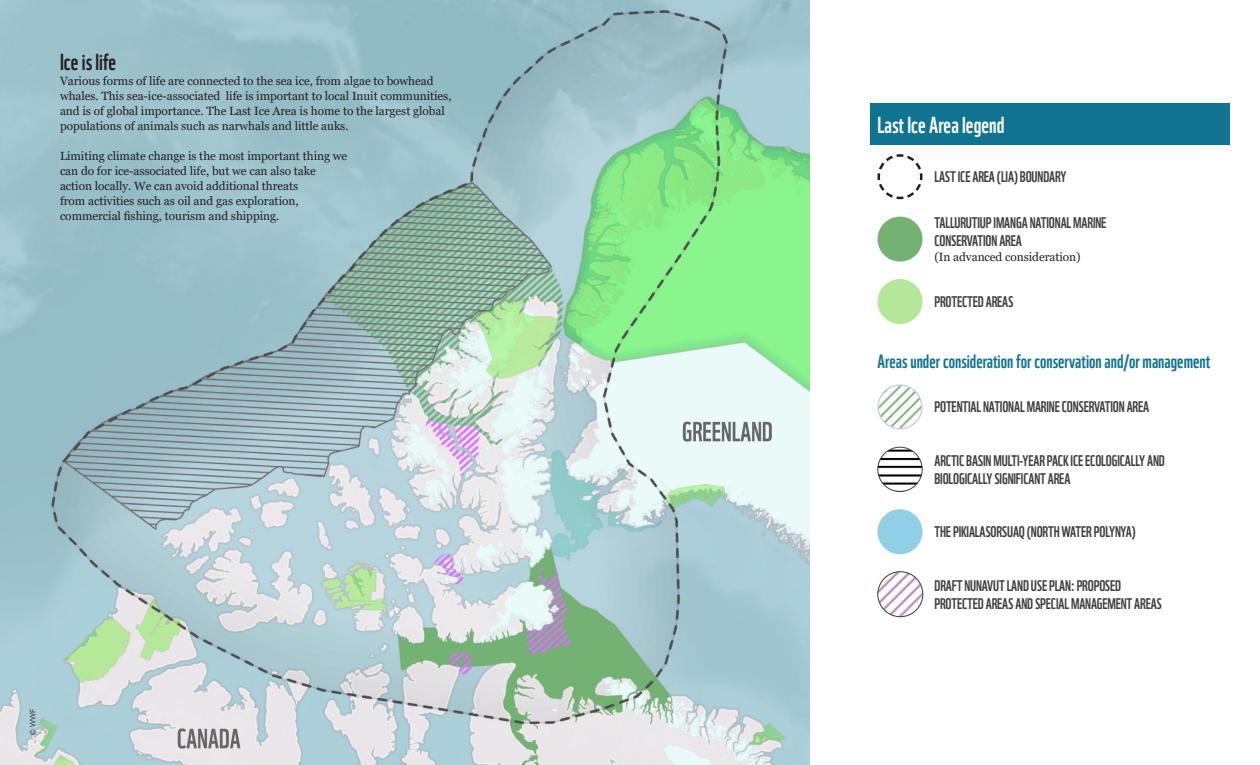
<style>
.page{position:relative;width:1260px;height:765px;background:#fff}
.page>*{position:absolute;margin:0;border:0;box-sizing:border-box;transform-origin:0 0}
.t1{font:22.5px "WWF";color:#fff}
.t2{font:22.5px "WWF";color:#231f20}
.t3{font:18.75px "WWF";color:#107391}
.t4{font:15px/18px "WWF";letter-spacing:-.01em;color:#3e3e3f}
.t5{font:11.88px/15px "Georgia";letter-spacing:-.005em;color:#231f20}
.CREDIT{font:7.5px "Arial";color:#3e3e3f}
</style>
<div class="page">
<img style="left:0;top:0;width:810px;height:765px">
<div style="left:870px;top:103px;width:360px;height:42px;background:#107391"></div>
<svg style="left:877px;top:154px;width:46px;height:46px"></svg>
<div style="left:878px;top:217px;width:44px;height:45px;background:#74b273;border-radius:50%"></div>
<div style="left:878px;top:279px;width:44px;height:45px;background:#b4e79a;border-radius:50%"></div>
<svg style="left:877px;top:384px;width:46px;height:46px"></svg>
<img style="left:878px;top:447px;width:44px;height:45px;border-radius:22px">
<div style="left:878px;top:447px;width:44px;height:45px;border:1px solid #3e3e3f;border-radius:50%"></div>
<div style="left:878px;top:509px;width:44px;height:45px;background:#91cfe6;border-radius:50%"></div>
<img style="left:878px;top:572px;width:45px;height:45px;border-radius:22px">
<div style="left:878px;top:571px;width:45px;height:46px;border:1px solid #3e3e3f;border-radius:50%"></div>
<h2 class="t2" style="left:60px;top:45px;width:58px">Ice is life</h2>
<p class="t5" style="left:60px;top:74px;width:393px">Various forms of life are connected to the sea ice, from algae to bowhead whales. This sea-ice-associated life is important to local Inuit communities, and is of global importance. The Last Ice Area is home to the largest global populations of animals such as narwhals and little auks.</p>
<p class="t5" style="left:60px;top:149px;width:289px">Limiting climate change is the most important thing we can do for ice-associated life, but we can also take action locally. We can avoid additional threats<br>from activities such as oil and gas exploration, commercial fishing, tourism and shipping.</p>
<p class="CREDIT" style="left:28px;top:735px;width:28px;rotate:-90deg">© WWF</p>
<h2 class="t1" style="left:878px;top:107px;width:128px">Last Ice Area legend</h2>
<h3 class="t4" style="left:934px;top:166px;width:133px">LAST ICE AREA (LIA) BOUNDARY</h3>
<h3 class="t4" style="left:934px;top:212px;width:173px">TALLURUTIUP IMANGA NATIONAL MARINE<br>CONSERVATION AREA</h3>
<p class="t5" style="left:934px;top:250px;width:148px">(In advanced consideration)</p>
<h3 class="t4" style="left:934px;top:291px;width:80px">PROTECTED AREAS</h3>
<h2 class="t3" style="left:878px;top:347px;width:334px">Areas under consideration for conservation and/or management</h2>
<h3 class="t4" style="left:934px;top:397px;width:216px">POTENTIAL NATIONAL MARINE CONSERVATION AREA</h3>
<h3 class="t4" style="left:934px;top:450px;width:232px">ARCTIC BASIN MULTI-YEAR PACK ICE ECOLOGICALLY AND<br>BIOLOGICALLY SIGNIFICANT AREA</h3>
<h3 class="t4" style="left:934px;top:521px;width:203px">THE PIKIALASORSUAQ (NORTH WATER POLYNYA)</h3>
<h3 class="t4" style="left:934px;top:575px;width:188px">DRAFT NUNAVUT LAND USE PLAN: PROPOSED</h3>
<h3 class="t4" style="left:934px;top:593px;width:229px">PROTECTED AREAS AND SPECIAL MANAGEMENT AREAS</h3>
</div>
